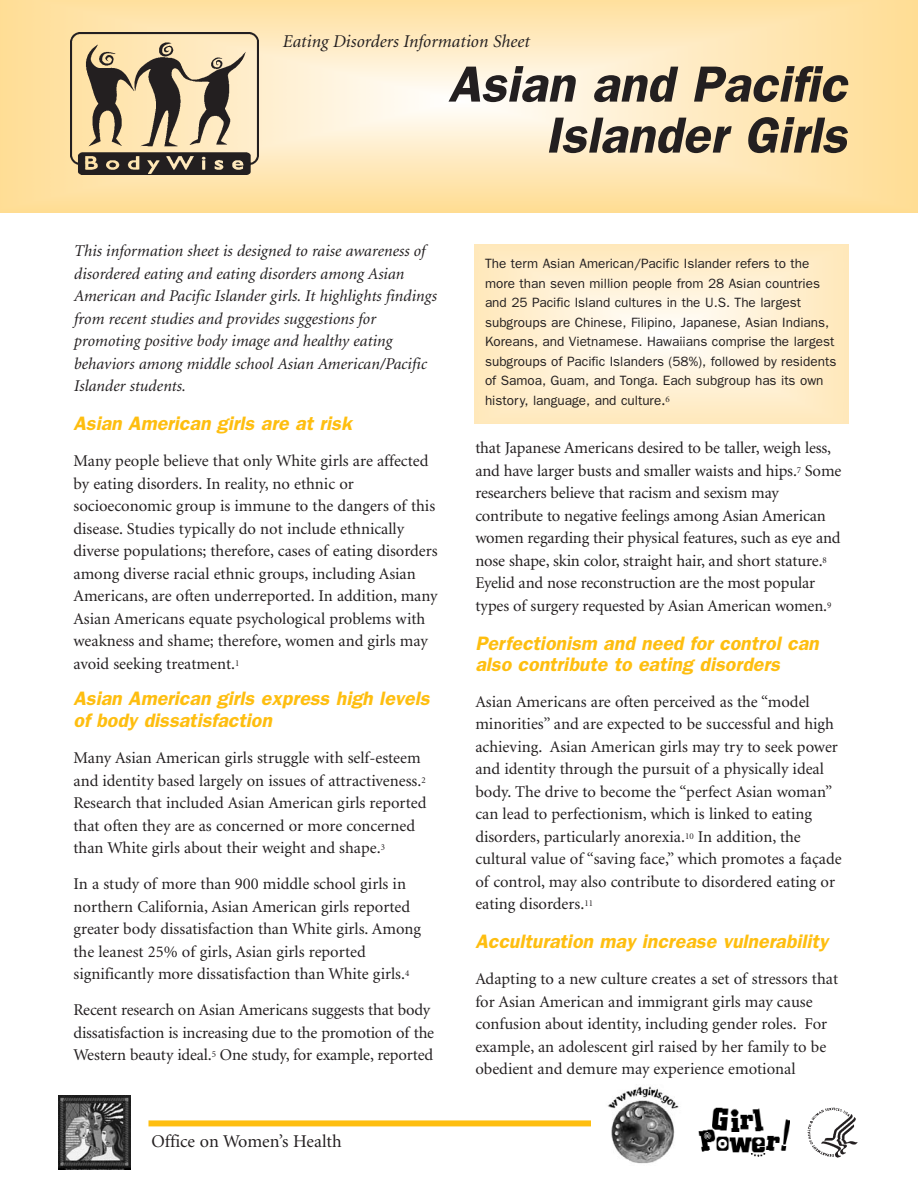
<style>
.page{position:relative;width:918px;height:1188px;background:#fff}
.page>*{position:absolute;margin:0;border:0;box-sizing:border-box;transform-origin:0 0}
.t1{font:italic 600 51px/51px "Franklin Gothic";color:#231f20;text-align:right}
.t2{font:italic 600 19.5px/22.5px "Franklin Gothic";color:#febe10}
.t3{font:italic 18px "Minion";color:#231f20}
.t4{font:18px "Minion";color:#231f20}
.t5{font:16.5px/22.5px "Minion";color:#231f20}
.t6{font:italic 16.5px/22.5px "Minion";color:#231f20}
.t7{font:13.5px/19.5px "Franklin Gothic";color:#231f20}
</style>
<div class="page">
<div style="left:148px;top:1120px;width:443px;height:6px;background:#febe10"></div>
<svg style="left:0;top:0;width:918px;height:212px;background:#fee7b6"></svg>
<img style="left:70px;top:33px;width:189px;height:141px">
<img style="left:59px;top:1095px;width:72px;height:75px">
<svg style="left:475px;top:244px;width:373px;height:180px;background:#ffefd0"></svg>
<img style="left:698px;top:1107px;width:92px;height:50px">
<img style="left:608px;top:1086px;width:71px;height:78px">
<img style="left:807px;top:1107px;width:51px;height:51px">
<p class="t3" style="left:282px;top:34px;width:248px">Eating Disorders Information Sheet</p>
<p class="t1" style="left:448px;top:63px;width:400px">Asian and Pacific<br>Islander Girls</p>
<p class="t6" style="left:73px;top:241px;width:364px">This information sheet is designed to raise awareness of disordered eating and eating disorders among Asian American and Pacific Islander girls. It highlights findings from recent studies and provides suggestions for promoting positive body image and healthy eating behaviors among middle school Asian American/Pacific Islander students.</p>
<p class="t2" style="left:74px;top:414px;width:280px">Asian American girls are at risk</p>
<p class="t5" style="left:73px;top:451px;width:366px">Many people believe that only White girls are affected by eating disorders. In reality, no ethnic or socioeconomic group is immune to the dangers of this disease. Studies typically do not include ethnically diverse populations; therefore, cases of eating disorders among diverse racial ethnic groups, including Asian Americans, are often underreported. In addition, many Asian Americans equate psychological problems with weakness and shame; therefore, women and girls may avoid seeking treatment.<sup>1</sup></p>
<p class="t2" style="left:74px;top:688px;width:358px">Asian American girls express high levels of body dissatisfaction</p>
<p class="t5" style="left:73px;top:748px;width:355px">Many Asian American girls struggle with self-esteem and identity based largely on issues of attractiveness.<sup>2<br></sup>Research that included Asian American girls reported that often they are as concerned or more concerned than White girls about their weight and shape.<sup>3</sup></p>
<p class="t5" style="left:74px;top:874px;width:349px">In a study of more than 900 middle school girls in northern California, Asian American girls reported greater body dissatisfaction than White girls. Among the leanest 25% of girls, Asian girls reported significantly more dissatisfaction than White girls.<sup>4</sup></p>
<p class="t5" style="left:74px;top:1000px;width:362px">Recent research on Asian Americans suggests that body dissatisfaction is increasing due to the promotion of the<br>Western beauty ideal.<sup>5</sup> One study, for example, reported</p>
<p class="t4" style="left:152px;top:1134px;width:192px">Office on Women’s Health</p>
<p class="t7" style="left:485px;top:255px;width:353px">The term Asian American/Pacific Islander refers to the more than seven million people from 28 Asian countries and 25 Pacific Island cultures in the U.S. The largest subgroups are Chinese, Filipino, Japanese, Asian Indians, Koreans, and Vietnamese. Hawaiians comprise the largest subgroups of Pacific Islanders (58%), followed by residents of Samoa, Guam, and Tonga. Each subgroup has its own history, language, and culture</p>
<p class="t5" style="left:475px;top:438px;width:368px">that Japanese Americans desired to be taller, weigh less, and have larger busts and smaller waists and hips.<sup>7</sup> Some researchers believe that racism and sexism may contribute to negative feelings among Asian American women regarding their physical features, such as eye and nose shape, skin color, straight hair, and short stature.<sup>8<br></sup>Eyelid and nose reconstruction are the most popular types of surgery requested by Asian American women.<sup>9</sup></p>
<p class="t2" style="left:475px;top:634px;width:345px;line-height:21px">Perfectionism and need for control can also contribute to eating disorders</p>
<p class="t5" style="left:475px;top:692px;width:368px">Asian Americans are often perceived as the “model minorities” and are expected to be successful and high achieving. Asian American girls may try to seek power and identity through the pursuit of a physically ideal body. The drive to become the “perfect Asian woman” can lead to perfectionism, which is linked to eating disorders, particularly anorexia.<sup>10</sup> In addition, the cultural value of “saving face,” which promotes a façade of control, may also contribute to disordered eating or eating disorders.<sup>11</sup></p>
<p class="t2" style="left:475px;top:932px;width:354px">Acculturation may increase vulnerability</p>
<p class="t5" style="left:475px;top:969px;width:364px">Adapting to a new culture creates a set of stressors that for Asian American and immigrant girls may cause confusion about identity, including gender roles. For example, an adolescent girl raised by her family to be obedient and demure may experience emotional</p>
<p class="t5" style="left:661px;top:390px;width:10px">.<sup>6</sup></p>
</div>
